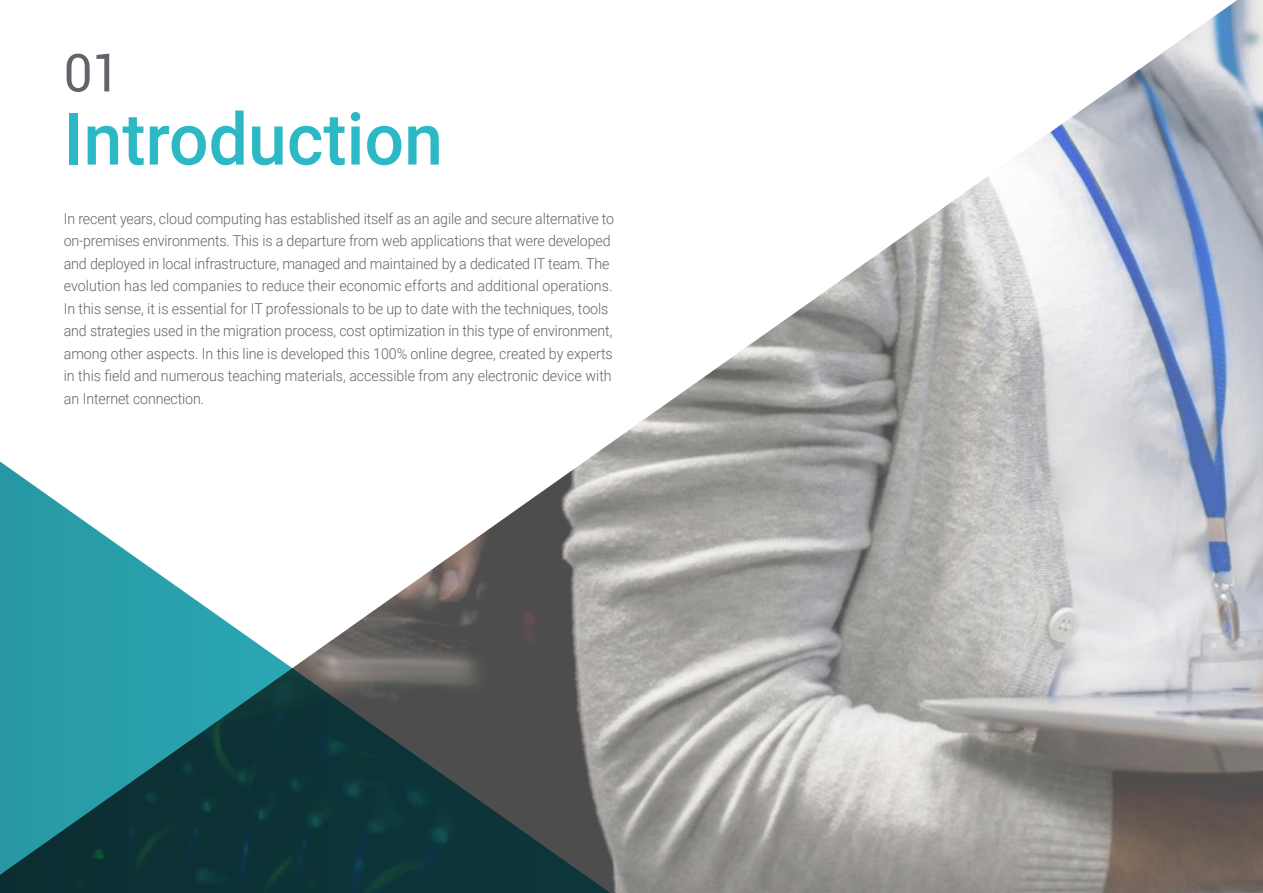
<style>
.page{position:relative;width:1263px;height:893px;background:#fff}
.page>*{position:absolute;margin:0;border:0;box-sizing:border-box;transform-origin:0 0}
.t1{font:500 72px "Roboto";color:#2db8c5}
.t2{font:52.5px "Roboto";color:#61646a}
.t3{font:300 15px/22.5px "Roboto";letter-spacing:-.01em;color:#61646a;scale:.95 1}
</style>
<div class="page">
<img style="left:607px;top:0;width:656px;height:893px">
<svg style="left:0;top:446px;width:640px;height:447px"></svg>
<h2 class="t2" style="left:64px;top:36px;width:58px">01</h2>
<h1 class="t1" style="left:64px;top:89px;width:381px">Introduction</h1>
<p class="t3" style="left:64px;top:207px;width:581px">In recent years, cloud computing has established itself as an agile and secure alternative to on-premises environments. This is a departure from web applications that were developed and deployed in local infrastructure, managed and maintained by a dedicated IT team. The evolution has led companies to reduce their economic efforts and additional operations.<br>In this sense, it is essential for IT professionals to be up to date with the techniques, tools and strategies used in the migration process, cost optimization in this type of environment, among other aspects. In this line is developed this 100% online degree, created by experts in this field and numerous teaching materials, accessible from any electronic device with an Internet connection.</p>
</div>
